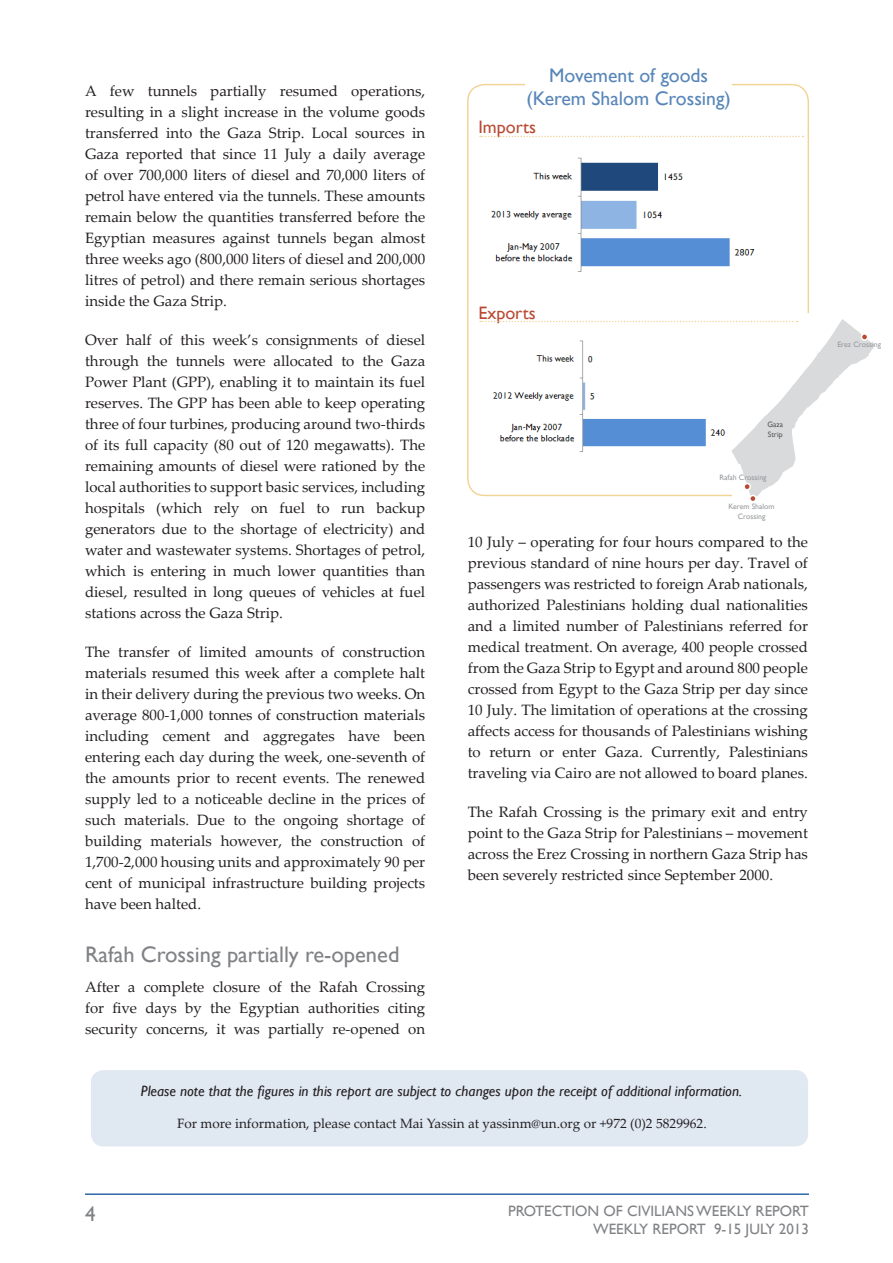
<style>
.page{position:relative;width:893px;height:1263px;background:#fff}
.page>*{position:absolute;margin:0;border:0;box-sizing:border-box;transform-origin:0 0}
.Eng_sub_header{font:22.5px "Gill Sans";color:#808285}
.t1{font:21px "Gill Sans";color:#808285}
.t2{font:19.65px/23.5px "Gill Sans";color:#5886b9;text-align:center}
.t3{font:18px "Gill Sans";color:#b94b34}
.Eng_running_text{font:15px/21px "Palatino Linotype";color:#231f20;text-align:justify}
.Eng_running_text-2{font:italic 15px "Gill Sans";color:#231f20}
.t4{font:15px/18px "Gill Sans";color:#808285;text-align:right}
.Eng_sub_header-2{font:13.5px "Palatino Linotype";color:#231f20}
.t5{font:7.8px/9.3px "Gill Sans";color:#97999c;text-align:center}
.t6{font:7.8px "Gill Sans";color:#57585a}
</style>
<div class="page">
<hr style="left:85px;top:1193px;width:724px;height:2px;background:#2f68a7">
<img style="left:491px;top:157px;width:264px;height:115px">
<div style="left:91px;top:1070px;width:717px;height:76px;background:#e0e8f2;border-radius:13px"></div>
<svg style="left:480px;top:136px;width:323px;height:1px"></svg>
<svg style="left:480px;top:319px;width:394px;height:178px"></svg>
<div style="left:750px;top:495px;width:6px;height:7px;background:#b94b34;border-radius:50%"></div>
<div style="left:749px;top:495px;width:8px;height:7px;border:2px solid #fff;border-radius:50%"></div>
<div style="left:744px;top:483px;width:6px;height:7px;background:#b94b34;border-radius:50%"></div>
<div style="left:743px;top:483px;width:8px;height:7px;border:2px solid #fff;border-radius:50%"></div>
<div style="left:861px;top:334px;width:7px;height:6px;background:#b94b34;border-radius:50%"></div>
<div style="left:861px;top:333px;width:7px;height:8px;border:2px solid #fff;border-radius:50%"></div>
<p class="Eng_running_text" style="left:85px;top:80px;width:342px">A few tunnels partially resumed operations, resulting in a slight increase in the volume goods transferred into the Gaza Strip. Local sources in Gaza reported that since 11 July a daily average of over 700,000 liters of diesel and 70,000 liters of petrol have entered via the tunnels. These amounts remain below the quantities transferred before the Egyptian measures against tunnels began almost three weeks ago (800,000 liters of diesel and 200,000 litres of petrol) and there remain serious shortages inside the Gaza Strip.</p>
<p class="Eng_running_text" style="left:85px;top:329px;width:342px">Over half of this week’s consignments of diesel through the tunnels were allocated to the Gaza Power Plant (GPP), enabling it to maintain its fuel reserves. The GPP has been able to keep operating three of four turbines, producing around two-thirds of its full capacity (80 out of 120 megawatts). The remaining amounts of diesel were rationed by the local authorities to support basic services, including hospitals (which rely on fuel to run backup generators due to the shortage of electricity) and water and wastewater systems. Shortages of petrol, which is entering in much lower quantities than diesel, resulted in long queues of vehicles at fuel stations across the Gaza Strip.</p>
<p class="Eng_running_text" style="left:85px;top:641px;width:342px">The transfer of limited amounts of construction materials resumed this week after a complete halt in their delivery during the previous two weeks. On average 800-1,000 tonnes of construction materials including cement and aggregates have been entering each day during the week, one-seventh of the amounts prior to recent events. The renewed supply led to a noticeable decline in the prices of such materials. Due to the ongoing shortage of building materials however, the construction of 1,700-2,000 housing units and approximately 90 per cent of municipal infrastructure building projects have been halted.</p>
<p class="Eng_sub_header" style="left:85px;top:941px;width:316px">Rafah Crossing partially re-opened</p>
<p class="Eng_running_text" style="left:85px;top:976px;width:342px">After a complete closure of the Rafah Crossing for five days by the Egyptian authorities citing security concerns, it was partially re-opened on</p>
<p class="t2" style="left:527px;top:64px;width:206px">Movement of goods (Kerem Shalom Crossing)</p>
<p class="t3" style="left:478px;top:117px;width:59px">Imports</p>
<p class="t3" style="left:478px;top:302px;width:59px">Exports</p>
<p class="t6" style="left:767px;top:420px;width:17px">Gaza</p>
<p class="t6" style="left:768px;top:430px;width:16px">Strip</p>
<p class="t5" style="left:719px;top:473px;width:49px">Rafah Crossing</p>
<p class="t5" style="left:728px;top:502px;width:48px">Kerem Shalom<br>Crossing</p>
<p class="Eng_running_text" style="left:468px;top:531px;width:342px">10 July – operating for four hours compared to the previous standard of nine hours per day. Travel of passengers was restricted to foreign Arab nationals, authorized Palestinians holding dual nationalities and a limited number of Palestinians referred for medical treatment. On average, 400 people crossed from the Gaza Strip to Egypt and around 800 people crossed from Egypt to the Gaza Strip per day since 10 July. The limitation of operations at the crossing affects access for thousands of Palestinians wishing to return or enter Gaza. Currently, Palestinians traveling via Cairo are not allowed to board planes.</p>
<p class="Eng_running_text" style="left:468px;top:801px;width:342px">The Rafah Crossing is the primary exit and entry point to the Gaza Strip for Palestinians – movement across the Erez Crossing in northern Gaza Strip has been severely restricted since September 2000.</p>
<p class="Eng_running_text-2" style="left:141px;top:1082px;width:603px">Please note that the figures in this report are subject to changes upon the receipt of additional information.</p>
<p class="Eng_sub_header-2" style="left:177px;top:1114px;width:531px">For more information, please contact Mai Yassin at yassinm@un.org or +972 (0)2 5829962.</p>
<p class="t5" style="left:837px;top:340px;width:45px">Erez Crossing</p>
<h2 class="t1" style="left:85px;top:1201px;width:12px">4</h2>
<p class="t4" style="left:508px;top:1202px;width:302px">PROTECTION OF CIVILIANS WEEKLY REPORT<br>WEEKLY REPORT 9-15 JULY 2013</p>
</div>
